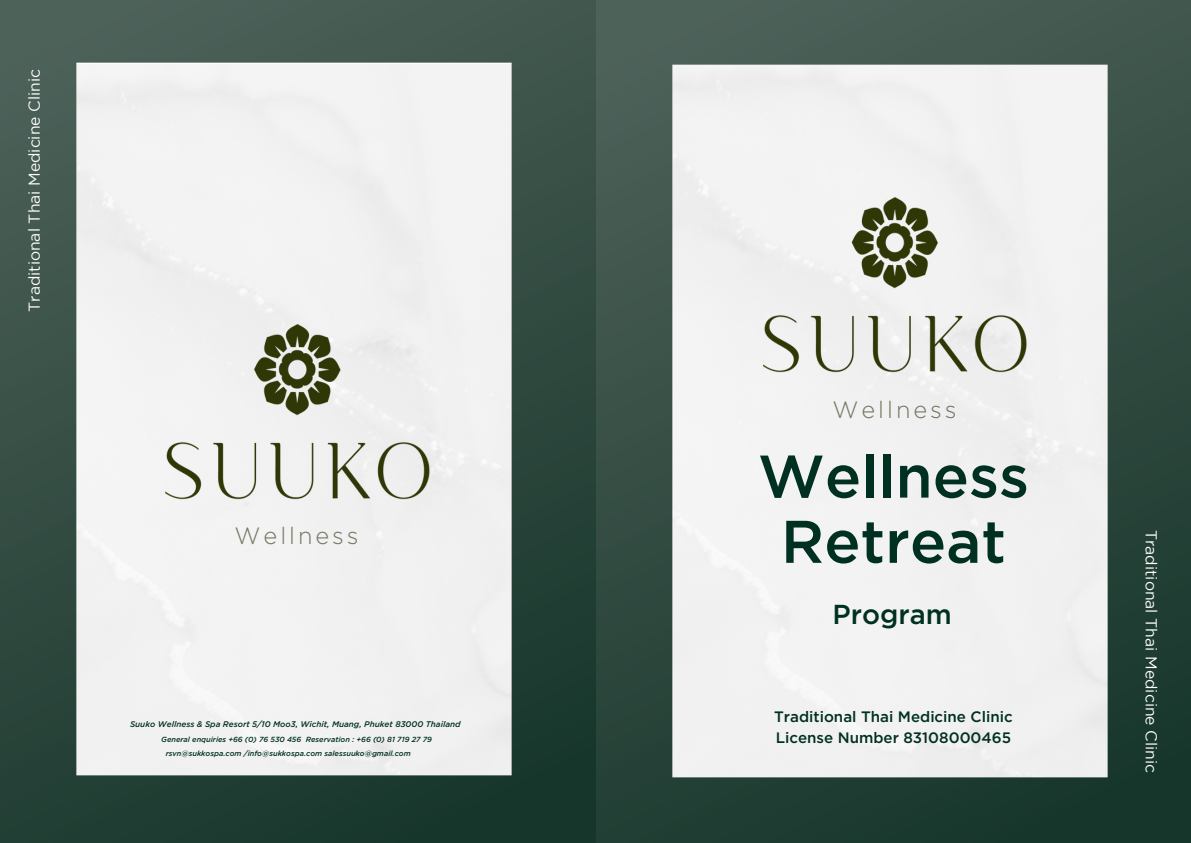
<style>
.page{position:relative;width:1191px;height:843px;background:#fff}
.page>*{position:absolute;margin:0;border:0;box-sizing:border-box;transform-origin:0 0}
.t1{font:500 60px "Gotham";color:#003021}
.t2{font:500 27.4px "Gotham";color:#003021}
.t3{font:300 23.6px "Gotham";letter-spacing:.125em;color:#737661}
.t4{font:15.7px "Gotham";color:#fff}
.t5{font:500 15.1px "Gotham";color:#003021}
.t6{font:italic 500 8.2px "Gotham";color:#003021}
.t7{font:italic 500 7.4px "Gotham";color:#003021}
</style>
<div class="page">
<img style="left:0;top:0;width:1190px;height:842px">
<img style="left:737px;top:165px;width:314px;height:220px">
<img style="left:54px;top:64px;width:485px;height:729px">
<img style="left:139px;top:292px;width:315px;height:220px">
<p class="t4" style="left:28px;top:312px;width:244px;rotate:-90deg">Traditional Thai Medicine Clinic</p>
<p class="t3" style="left:234px;top:523px;width:126px">Wellness</p>
<p class="t6" style="left:130px;top:720px;width:332px">Suuko Wellness &amp; Spa Resort 5/10 Moo3, Wichit, Muang, Phuket 83000 Thailand</p>
<p class="t7" style="left:166px;top:749px;width:246px">rsvn@sukkospa.com /info@sukkospa.com salessuuko@gmail.com</p>
<p class="t7" style="left:161px;top:735px;width:272px">General enquiries +66 (0) 76 530 456 Reservation : +66 (0) 81 719 27 79</p>
<p class="t3" style="left:832px;top:396px;width:126px">Wellness</p>
<p class="t1" style="left:757px;top:449px;width:272px">Wellness</p>
<p class="t1" style="left:780px;top:514px;width:227px">Retreat</p>
<p class="t2" style="left:832px;top:602px;width:121px">Program</p>
<p class="t5" style="left:774px;top:709px;width:240px">Traditional Thai Medicine Clinic</p>
<p class="t5" style="left:775px;top:730px;width:237px">License Number 83108000465</p>
<p class="t4" style="left:1157px;top:529px;width:244px;rotate:90deg">Traditional Thai Medicine Clinic</p>
</div>
